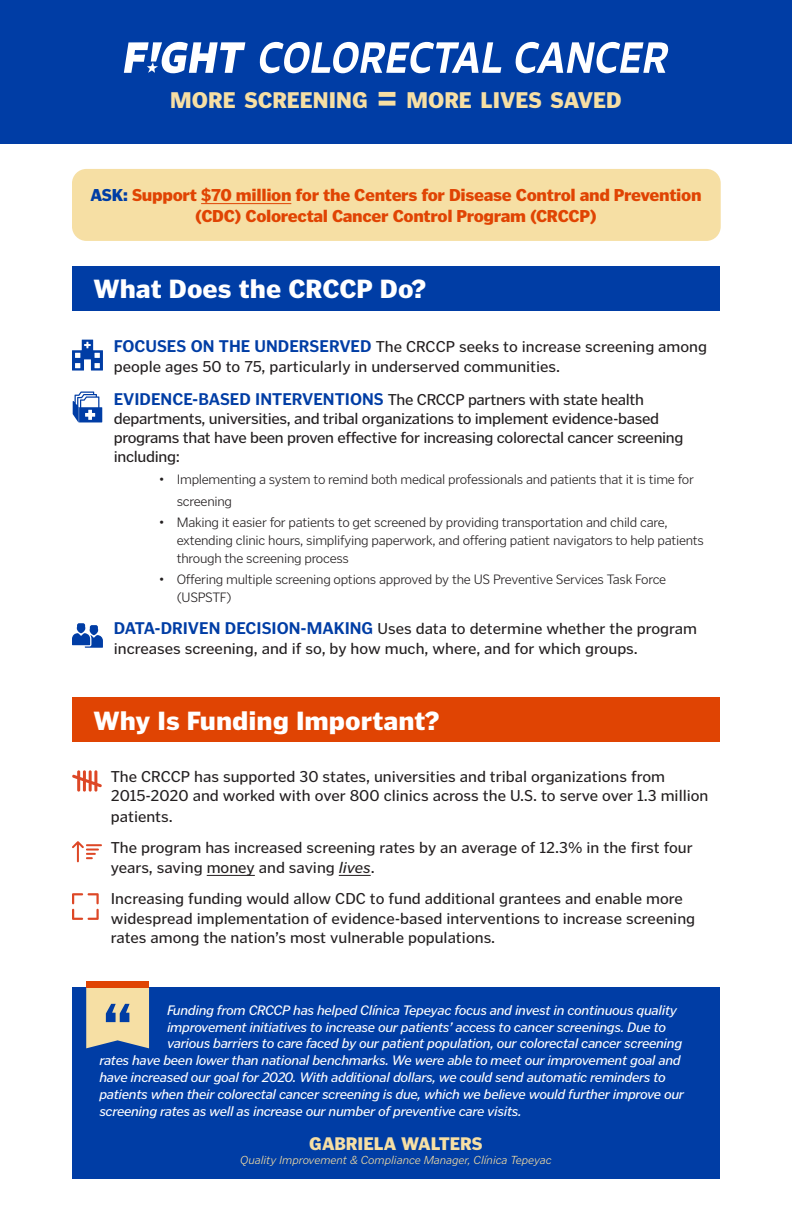
<style>
.page{position:relative;width:792px;height:1224px;background:#fff}
.page>*{position:absolute;margin:0;border:0;box-sizing:border-box;transform-origin:0 0}
.t1{font:900 50.4px "Poynter Gothic Text";color:#003da5}
.t2{font:900 26px "Poynter Gothic Text";color:#fff}
.t3{font:900 22.4px "Poynter Gothic Text";color:#f6dfa4}
.t4{font:900 18px "Poynter Gothic Text";color:#f6dfa4}
.t5{font:900 17px/20.4px "Poynter Gothic Text";letter-spacing:-.02em;color:#e04403;text-align:center}
.t6{font:16px/19.2px "Poynter Gothic Text";color:#231f20}
.t7{font:16px/19.2px "Poynter Gothic Text";letter-spacing:-.02em;color:#231f20}
.t8{font:italic 14px "Poynter Gothic Text";letter-spacing:-.02em;color:#fff}
.t9{font:300 14px/18px "Poynter Gothic Text";letter-spacing:-.02em;color:#231f20}
.t10{font:italic 300 12px "Poynter Gothic Text";color:#f6dfa4}
.s1{font-size:32px}
.s2{color:#003da5}
.s3{font-weight:700;font-size:17px;color:#003da5}
.s4{font-style:italic}
</style>
<div class="page">
<div style="left:0;top:0;width:792px;height:144px;background:#003da5"></div>
<div style="left:72px;top:697px;width:648px;height:45px;background:#e04403"></div>
<hr style="left:207px;top:875px;width:48px;height:1px;background:#231f20">
<hr style="left:339px;top:875px;width:32px;height:1px;background:#231f20">
<div style="left:72px;top:169px;width:649px;height:72px;background:#f6dfa4;border-radius:14px"></div>
<hr style="left:201px;top:203px;width:90px;height:1px;background:#e04403">
<div style="left:72px;top:266px;width:648px;height:45px;background:#003da5"></div>
<div style="left:72px;top:987px;width:648px;height:192px;background:#003da5"></div>
<svg style="left:86px;top:987px;width:63px;height:61px;background:#e6d2a1"></svg>
<div style="left:86px;top:981px;width:63px;height:6px;background:#e04403"></div>
<svg style="left:124px;top:42px;width:121px;height:31px"></svg>
<svg style="left:259px;top:42px;width:242px;height:31px"></svg>
<svg style="left:515px;top:42px;width:153px;height:31px"></svg>
<svg style="left:72px;top:841px;width:30px;height:21px"></svg>
<svg style="left:72px;top:770px;width:30px;height:22px"></svg>
<svg style="left:72px;top:893px;width:27px;height:27px"></svg>
<svg style="left:72px;top:623px;width:31px;height:25px"></svg>
<svg style="left:73px;top:392px;width:29px;height:30px"></svg>
<svg style="left:72px;top:340px;width:31px;height:31px"></svg>
<p class="t3" style="left:170px;top:87px;width:453px">MORE SCREENING <span class="s1">=</span> MORE LIVES SAVED</p>
<p class="t5" style="left:90px;top:185px;width:613px"><span class="s2">ASK:</span> Support $70 million for the Centers for Disease Control and Prevention (CDC) Colorectal Cancer Control Program (CRCCP)</p>
<p class="t2" style="left:94px;top:273px;width:334px">What Does the CRCCP Do?</p>
<p class="t6" style="left:114px;top:336px;width:595px;line-height:20.4px"><span class="s3">FOCUSES ON THE UNDERSERVED</span> The CRCCP seeks to increase screening among people ages 50 to 75, particularly in underserved communities.</p>
<p class="t7" style="left:114px;top:389px;width:571px"><span class="s3">EVIDENCE-BASED INTERVENTIONS</span> The CRCCP partners with state health departments, universities, and tribal organizations to implement evidence-based programs that have been proven effective for increasing colorectal cancer screening including:</p>
<p class="t9" style="left:177px;top:468px;width:519px;line-height:22px;text-indent:-18px">• Implementing a system to remind both medical professionals and patients that it is time for screening</p>
<p class="t9" style="left:177px;top:513px;width:529px;text-indent:-18px">• Making it easier for patients to get screened by providing transportation and child care, extending clinic hours, simplifying paperwork, and offering patient navigators to help patients through the screening process</p>
<p class="t9" style="left:177px;top:570px;width:491px;text-indent:-18px">• Offering multiple screening options approved by the US Preventive Services Task Force (USPSTF)</p>
<p class="t6" style="left:114px;top:619px;width:585px"><span class="s3">DATA-DRIVEN DECISION-MAKING</span> Uses data to determine whether the program increases screening, and if so, by how much, where, and for which groups.</p>
<p class="t2" style="left:94px;top:705px;width:348px">Why Is Funding Important?</p>
<p class="t6" style="left:111px;top:767px;width:599px;line-height:19.8px">The CRCCP has supported 30 states, universities and tribal organizations from<br>2015-2020 and worked with over 800 clinics across the U.S. to serve over 1.3 million patients.</p>
<p class="t6" style="left:111px;top:837px;width:583px;line-height:20.4px">The program has increased screening rates by an average of 12.3% in the first four years, saving money and saving <span class="s4">lives</span>.</p>
<p class="t6" style="left:111px;top:889px;width:586px">Increasing funding would allow CDC to fund additional grantees and enable more widespread implementation of evidence-based interventions to increase screening rates among the nation’s most vulnerable populations.</p>
<p class="t1" style="left:103px;top:993px;width:30px">“</p>
<p class="t8" style="left:167px;top:1002px;width:511px">Funding from CRCCP has helped Clínica Tepeyac focus and invest in continuous quality</p>
<p class="t8" style="left:167px;top:1019px;width:501px">improvement initiatives to increase our patients’ access to cancer screenings. Due to</p>
<p class="t8" style="left:167px;top:1036px;width:517px">various barriers to care faced by our patient population, our colorectal cancer screening</p>
<p class="t8" style="left:99px;top:1053px;width:583px">rates have been lower than national benchmarks. We were able to meet our improvement goal and</p>
<p class="t8" style="left:99px;top:1069px;width:568px">have increased our goal for 2020. With additional dollars, we could send automatic reminders to</p>
<p class="t8" style="left:99px;top:1086px;width:586px">patients when their colorectal cancer screening is due, which we believe would further improve our</p>
<p class="t8" style="left:99px;top:1103px;width:424px">screening rates as well as increase our number of preventive care visits.</p>
<p class="t4" style="left:309px;top:1133px;width:175px">GABRIELA WALTERS</p>
<p class="t10" style="left:240px;top:1153px;width:313px">Quality Improvement &amp; Compliance Manager, Clínica Tepeyac</p>
</div>
